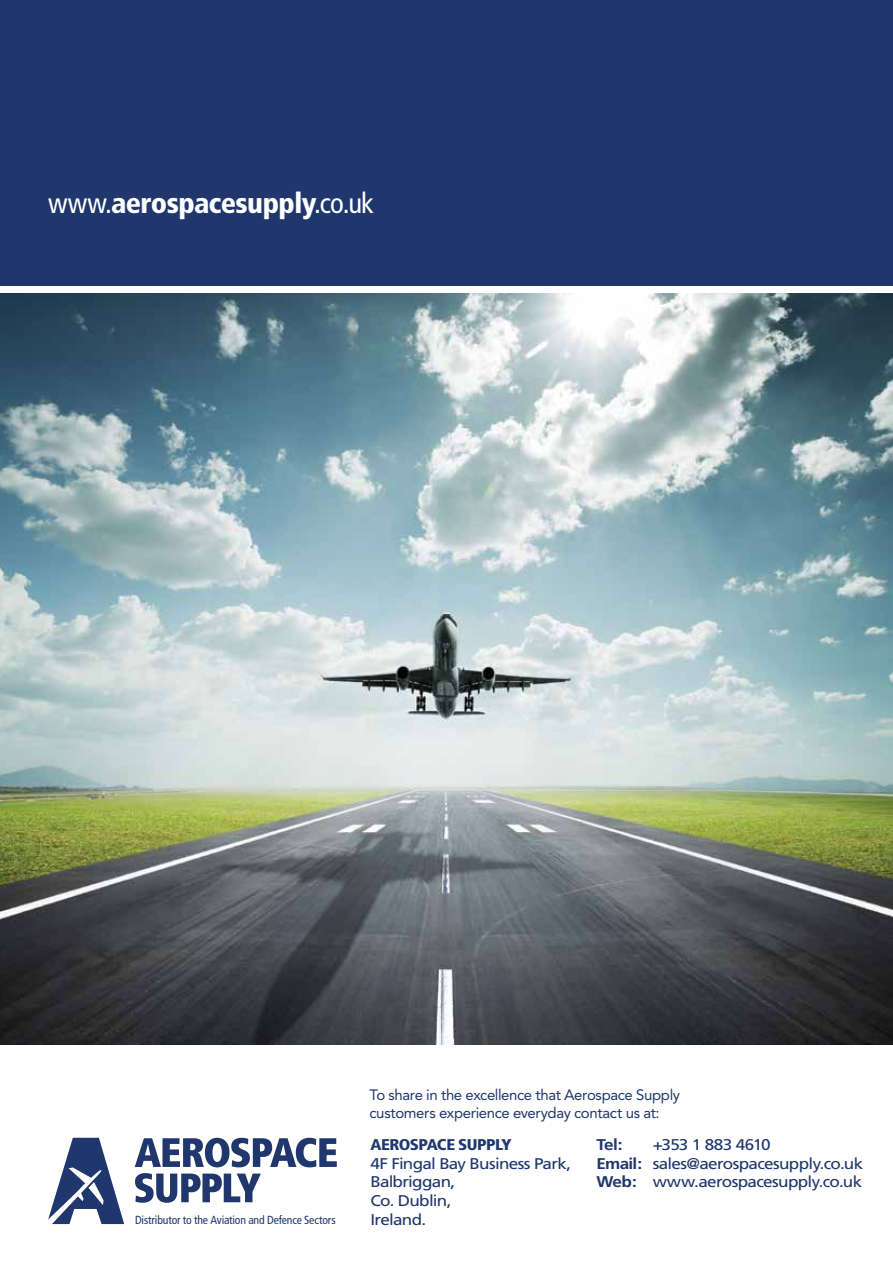
<style>
.page{position:relative;width:893px;height:1263px;background:#fff}
.page>*{position:absolute;margin:0;border:0;box-sizing:border-box;transform-origin:0 0}
.t1{font:900 condensed 28.65px "Frutiger";letter-spacing:-.02em;color:#fff}
.t2{font:15.6px/18.6px "Frutiger";letter-spacing:-.04em;color:#1f376c;scale:1.1 1}
.t3{font:900 condensed 15.6px "Frutiger";letter-spacing:-.035em;color:#1f376c;scale:1.1 1}
.t4{font:700 15.6px "Frutiger";color:#1f376c;scale:1.1 1}
.t5{font:15px/18px "Avenir";letter-spacing:-.025em;color:#1f376c}
.t6{font:condensed 11.7px "Frutiger";letter-spacing:-.015em;color:#1f376c}
.s1{font-weight:400}
.s2{font-weight:700}
</style>
<div class="page">
<div style="left:0;top:0;width:893px;height:286px;background:#1f376c"></div>
<img style="left:0;top:294px;width:893px;height:750px">
<svg style="left:135px;top:1173px;width:126px;height:30px"></svg>
<svg style="left:48px;top:1138px;width:76px;height:86px"></svg>
<svg style="left:135px;top:1138px;width:202px;height:29px"></svg>
<h1 class="t1" style="left:48px;top:186px;width:327px"><span class="s1">www.</span>aerospacesupply<span class="s1">.co.uk</span></h1>
<p class="t6" style="left:135px;top:1213px;width:202px">Distributor to the Aviation and Defence Sectors</p>
<p class="t5" style="left:369px;top:1086px;width:312px">To share in the excellence that Aerospace Supply customers experience everyday contact us at:</p>
<p class="t3" style="left:370px;top:1135px;width:130px">AEROSPACE SUPPLY</p>
<p class="t2" style="left:370px;top:1154px;width:184px">4F Fingal Bay Business Park,<br>Balbriggan,<br>Co. Dublin,<br>Ireland.</p>
<p class="t4" style="left:596px;top:1135px;width:25px">Tel:</p>
<p class="t2" style="left:596px;top:1135px;width:244px;text-indent:56px">+353 1 883 4610<br><span class="s2">Email:</span> sales@aerospacesupply.co.uk<br><span class="s2">Web:</span> www.aerospacesupply.co.uk</p>
</div>
